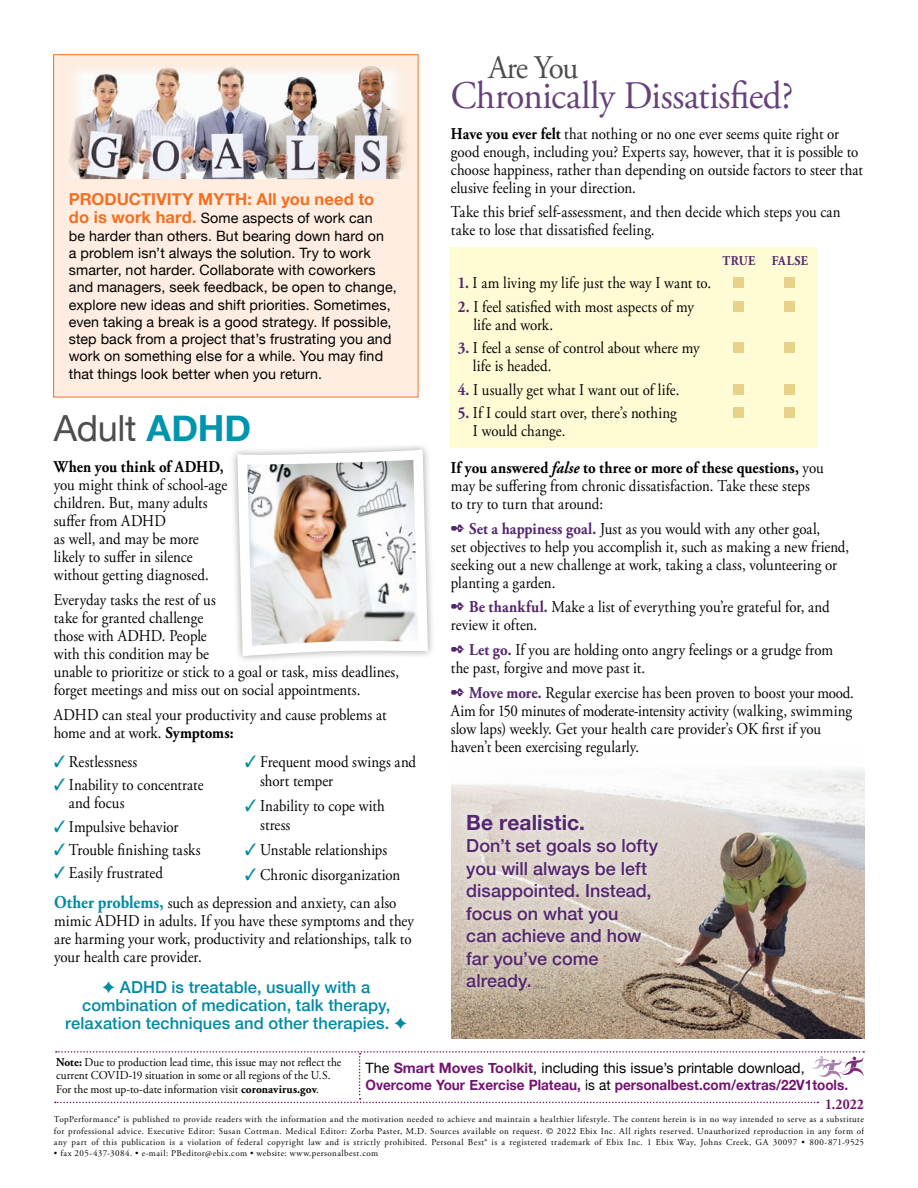
<style>
.page{position:relative;width:918px;height:1188px;background:#fff}
.page>*{position:absolute;margin:0;border:0;box-sizing:border-box;transform-origin:0 0}
.Adobe_Garamond_Headl{font:39px "Adobe Garamond Pro";letter-spacing:-.01em;color:#66417b;scale:.95 1}
.Helvetica_Headline{font:36px "Helvetica Neue";letter-spacing:-.01em;color:#4d4d4f}
.Adobe_Garamond_Headl-2{font:33px "Adobe Garamond Pro";letter-spacing:-.045em;color:#4d4d4f;scale:.94 1}
.Adobe_Garamond_body{font:700 21px "Helvetica Neue";letter-spacing:.005em;color:#54276e}
.Adobe_Garamond_body-2{font:500 18px/22.5px "Helvetica Neue";color:#54276e}
.Adobe_Garamond_body-3{font:16.5px/18px "Adobe Garamond Pro";letter-spacing:.005em;color:#000;scale:.9 1}
.Helvetica_pullquote{font:500 16.5px/18px "Helvetica Neue";letter-spacing:.005em;color:#008aa3;text-align:center}
.Helvetica_body_text{font:700 16.5px "Helvetica Neue";letter-spacing:.005em;color:#f36f21}
.Adobe_Garamond_body-4{font:700 15px "Adobe Garamond Pro";color:#711471;scale:.9 1}
.Helvetica_body_text-2{font:14.25px/17.2px "Helvetica Neue";letter-spacing:.01em;color:#000}
.dhead1{font:700 14.25px/17.2px "Helvetica Neue";color:#711471}
.Adobe_Garamond_body-5{font:700 13.5px "Adobe Garamond Pro";letter-spacing:.045em;color:#54276e;scale:.9 1}
.Body_text{font:12px/13.5px "Adobe Garamond Pro";color:#000;scale:.95 1}
.t1{font:9px/11.2px "Adobe Garamond Pro";letter-spacing:.05em;color:#000;text-align:justify}
.s1{font-weight:700;font-size:16.5px;color:#f36f21}
.s2{font-weight:700;color:#0095ae}
.s3{font-weight:700}
.s4{color:#008aa3}
.s5{font-weight:700;font-size:18px;color:#008aa3}
.s6{font-weight:700;color:#54276e}
.s7{font-weight:700;font-style:italic}
.s8{color:#54276e}
.s9{font-weight:400;color:#000}
</style>
<div class="page">
<svg style="left:55px;top:1051px;width:809px;height:52px"></svg>
<div style="left:53px;top:54px;width:365px;height:343px;background:#feede0;border:1px solid #f36f21"></div>
<img style="left:451px;top:769px;width:413px;height:270px">
<div style="left:449px;top:247px;width:369px;height:201px;background:#fffcd5"></div>
<div style="left:734px;top:278px;width:10px;height:10px;background:#e7d287"></div>
<div style="left:785px;top:278px;width:10px;height:10px;background:#e7d287"></div>
<div style="left:734px;top:301px;width:10px;height:11px;background:#e7d287"></div>
<div style="left:785px;top:301px;width:10px;height:11px;background:#e7d287"></div>
<div style="left:734px;top:342px;width:10px;height:11px;background:#e7d287"></div>
<div style="left:785px;top:342px;width:10px;height:11px;background:#e7d287"></div>
<div style="left:734px;top:384px;width:10px;height:11px;background:#e7d287"></div>
<div style="left:785px;top:384px;width:10px;height:11px;background:#e7d287"></div>
<div style="left:734px;top:407px;width:10px;height:11px;background:#e7d287"></div>
<div style="left:785px;top:407px;width:10px;height:11px;background:#e7d287"></div>
<div style="left:230px;top:442px;width:206px;height:222px;background:#000;opacity:.4"></div>
<svg style="left:232px;top:450px;width:201px;height:654px"></svg>
<div style="left:458px;top:805px;width:208px;height:194px;background:#fff;opacity:.75"></div>
<img style="left:69px;top:66px;width:337px;height:113px">
<p class="Helvetica_body_text" style="left:69px;top:187px;width:307px">PRODUCTIVITY MYTH: All you need to</p>
<p class="Helvetica_body_text-2" style="left:69px;top:211px;width:329px"><span class="s1">do is work hard.</span> Some aspects of work can<br>be harder than others. But bearing down hard on<br>a problem isn’t always the solution. Try to work smarter, not harder. Collaborate with coworkers and managers, seek feedback, be open to change, explore new ideas and shift priorities. Sometimes, even taking a break is a good strategy. If possible, step back from a project that’s frustrating you and work on something else for a while. You may find that things look better when you return.</p>
<p class="Helvetica_Headline" style="left:54px;top:402px;width:199px">Adult <span class="s2">ADHD</span></p>
<p class="Adobe_Garamond_body-3" style="left:54px;top:459px;width:194px"><span class="s3">When you think of ADHD, </span>you might think of school-age children. But, many adults suffer from ADHD<br>as well, and may be more likely to suffer in silence without getting diagnosed.</p>
<p class="Adobe_Garamond_body-3" style="left:54px;top:591px;width:385px">Everyday tasks the rest of us<br>take for granted challenge<br>those with ADHD. People<br>with this condition may be<br>unable to prioritize or stick to a goal or task, miss deadlines, forget meetings and miss out on social appointments.</p>
<p class="Adobe_Garamond_body-3" style="left:54px;top:706px;width:371px">ADHD can steal your productivity and cause problems at home and at work. <span class="s3">Symptoms:</span></p>
<p class="Adobe_Garamond_body-3" style="left:260px;top:753px;width:175px;line-height:18.8px;text-indent:-15px"><span class="s4">✓</span> Frequent mood swings and short temper</p>
<p class="Adobe_Garamond_body-3" style="left:260px;top:797px;width:140px;line-height:18.8px;text-indent:-15px"><span class="s4">✓</span> Inability to cope with stress</p>
<p class="Adobe_Garamond_body-3" style="left:245px;top:841px;width:159px"><span class="s4">✓</span> Unstable relationships</p>
<p class="Adobe_Garamond_body-3" style="left:245px;top:866px;width:174px"><span class="s4">✓</span> Chronic disorganization</p>
<p class="Adobe_Garamond_body-3" style="left:54px;top:894px;width:402px"><span class="s5">Other problems,</span> such as depression and anxiety, can also mimic ADHD in adults. If you have these symptoms and they are harming your work, productivity and relationships, talk to your health care provider.</p>
<p class="Helvetica_pullquote" style="left:65px;top:977px;width:343px">✦ ADHD is treatable, usually with a combination of medication, talk therapy, relaxation techniques and other therapies. ✦</p>
<p class="Adobe_Garamond_body-3" style="left:54px;top:753px;width:94px"><span class="s4">✓</span> Restlessness</p>
<p class="Adobe_Garamond_body-3" style="left:69px;top:777px;width:151px;text-indent:-15px"><span class="s4">✓</span> Inability to concentrate and focus</p>
<p class="Adobe_Garamond_body-3" style="left:54px;top:818px;width:140px"><span class="s4">✓</span> Impulsive behavior</p>
<p class="Adobe_Garamond_body-3" style="left:54px;top:841px;width:164px"><span class="s4">✓</span> Trouble finishing tasks</p>
<p class="Adobe_Garamond_body-3" style="left:54px;top:865px;width:123px"><span class="s4">✓</span> Easily frustrated</p>
<p class="Adobe_Garamond_Headl-2" style="left:489px;top:48px;width:97px">Are You</p>
<p class="Adobe_Garamond_Headl" style="left:451px;top:72px;width:362px">Chronically Dissatisfied?</p>
<p class="Adobe_Garamond_body-3" style="left:451px;top:126px;width:459px"><span class="s3">Have you ever felt</span> that nothing or no one ever seems quite right or good enough, including you? Experts say, however, that it is possible to choose happiness, rather than depending on outside factors to steer that elusive feeling in your direction.</p>
<p class="Adobe_Garamond_body-3" style="left:451px;top:203px;width:435px">Take this brief self-assessment, and then decide which steps you can take to lose that dissatisfied feeling.</p>
<p class="Adobe_Garamond_body-5" style="left:722px;top:253px;width:97px">TRUE FALSE</p>
<p class="Adobe_Garamond_body-3" style="left:458px;top:275px;width:283px"><span class="s6">1.</span> I am living my life just the way I want to.</p>
<p class="Adobe_Garamond_body-3" style="left:473px;top:298px;width:247px;text-indent:-16px"><span class="s6">2.</span> I feel satisfied with most aspects of my life and work.</p>
<p class="Adobe_Garamond_body-3" style="left:473px;top:340px;width:253px;text-indent:-15px"><span class="s6">3.</span> I feel a sense of control about where my life is headed.</p>
<p class="Adobe_Garamond_body-3" style="left:458px;top:381px;width:248px"><span class="s6">4.</span> I usually get what I want out of life.</p>
<p class="Adobe_Garamond_body-3" style="left:473px;top:404px;width:228px;text-indent:-15px"><span class="s6">5.</span> If I could start over, there’s nothing<br>I would change.</p>
<p class="Adobe_Garamond_body-3" style="left:451px;top:459px;width:416px"><span class="s3">If you answered</span> <span class="s7">false</span> <span class="s3">to three or more of these questions,</span> you may be suffering from chronic dissatisfaction. Take these steps to try to turn that around:</p>
<p class="Adobe_Garamond_body-3" style="left:451px;top:520px;width:444px"><span class="s8">✒</span> <span class="s6">Set a happiness goal.</span> Just as you would with any other goal,<br>set objectives to help you accomplish it, such as making a new friend, seeking out a new challenge at work, taking a class, volunteering or planting a garden.</p>
<p class="Adobe_Garamond_body-3" style="left:451px;top:599px;width:422px"><span class="s8">✒</span> <span class="s6">Be thankful.</span> Make a list of everything you’re grateful for, and review it often.</p>
<p class="Adobe_Garamond_body-3" style="left:451px;top:641px;width:426px"><span class="s8">✒</span> <span class="s6">Let go.</span> If you are holding onto angry feelings or a grudge from the past, forgive and move past it.</p>
<p class="Adobe_Garamond_body-3" style="left:451px;top:684px;width:449px"><span class="s8">✒</span> <span class="s6">Move more.</span> Regular exercise has been proven to boost your mood.<br>Aim for 150 minutes of moderate-intensity activity (walking, swimming slow laps) weekly. Get your health care provider’s OK first if you haven’t been exercising regularly.</p>
<p class="Adobe_Garamond_body" style="left:466px;top:806px;width:120px">Be realistic.</p>
<p class="Adobe_Garamond_body-2" style="left:466px;top:833px;width:193px">Don’t set goals so lofty you will always be left disappointed. Instead, focus on what you<br>can achieve and how far you’ve come already.</p>
<p class="Body_text" style="left:56px;top:1056px;width:302px"><span class="s3">Note:</span> Due to production lead time, this issue may not reflect the current COVID-19 situation in some or all regions of the U.S.<br>For the most up-to-date information visit <span class="s3">coronavirus.gov</span>.</p>
<p class="t1" style="left:54px;top:1114px;width:812px">TopPerformance® is published to provide readers with the information and the motivation needed to achieve and maintain a healthier lifestyle. The content herein is in no way intended to serve as a substitute for professional advice. Executive Editor: Susan Cottman. Medical Editor: Zorba Paster, M.D. Sources available on request. © 2022 Ebix Inc. All rights reserved. Unauthorized reproduction in any form of any part of this publication is a violation of federal copyright law and is strictly prohibited. Personal Best® is a registered trademark of Ebix Inc. 1 Ebix Way, Johns Creek, GA 30097 • 800-871-9525</p>
<p class="t1" style="left:54px;top:1148px;width:326px">• fax 205-437-3084. • e-mail: PBeditor@ebix.com • website: www.personalbest.com</p>
<p class="dhead1" style="left:366px;top:1060px;width:484px"><span class="s9">The</span> Smart Moves Toolkit<span class="s9">, including this issue’s printable download,<br></span>Overcome Your Exercise Plateau, <span class="s9">is at</span> personalbest.com/extras/22V1tools.</p>
<p class="Adobe_Garamond_body-4" style="left:825px;top:1096px;width:45px">1.2022</p>
</div>
